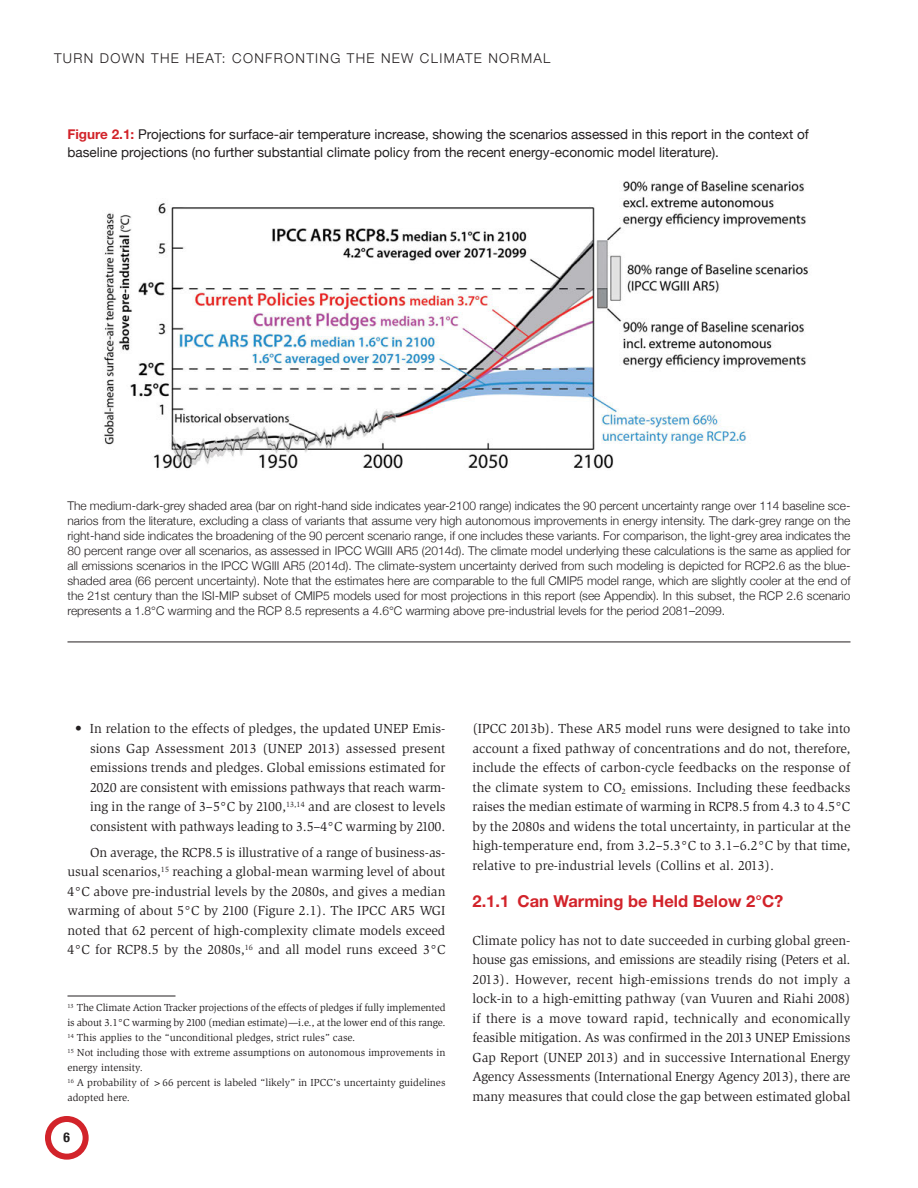
<style>
.page{position:relative;width:918px;height:1188px;background:#fff}
.page>*{position:absolute;margin:0;border:0;box-sizing:border-box;transform-origin:0 0}
.t1{font:700 16.5px "Helvetica Neue";color:#d2232a}
.t2{font:13.5px/19.5px "Slimbach";letter-spacing:-.005em;color:#231f20;text-align:justify}
.t3{font:13.5px/18px "Helvetica Neue";color:#231f20}
.t4{font:300 13.5px "Helvetica Neue";letter-spacing:.1em;color:#231f20}
.t5{font:700 condensed 13.5px "Helvetica Neue";color:#231f20}
.t6{font:300 12px/15px "Helvetica Neue";color:#231f20;text-align:justify}
.t7{font:10.5px/15px "Slimbach";color:#231f20}
.s1{font-weight:700;color:#d2232a}
</style>
<div class="page">
<div style="left:45px;top:1116px;width:44px;height:44px;border:6px solid #d2232a;border-radius:50%"></div>
<hr style="left:68px;top:996px;width:108px;height:1px;background:#231f20">
<img style="left:104px;top:180px;width:704px;height:289px">
<hr style="left:68px;top:642px;width:782px;height:1px;background:#231f20">
<p class="t4" style="left:54px;top:50px;width:498px">TURN DOWN THE HEAT: CONFRONTING THE NEW CLIMATE NORMAL</p>
<p class="t3" style="left:68px;top:125px;width:743px"><span class="s1">Figure 2.1:</span> Projections for surface-air temperature increase, showing the scenarios assessed in this report in the context of baseline projections (no further substantial climate policy from the recent energy-economic model literature).</p>
<p class="t6" style="left:68px;top:498px;width:785px">The medium-dark-grey shaded area (bar on right-hand side indicates year-2100 range) indicates the 90 percent uncertainty range over 114 baseline sce&shy;narios from the literature, excluding a class of variants that assume very high autonomous improvements in energy intensity. The dark-grey range on the right-hand side indicates the broadening of the 90 percent scenario range, if one includes these variants. For comparison, the light-grey area indicates the 80 percent range over all scenarios, as assessed in IPCC WGIII AR5 (2014d). The climate model underlying these calculations is the same as applied for all emissions scenarios in the IPCC WGIII AR5 (2014d). The climate-system uncertainty derived from such modeling is depicted for RCP2.6 as the blue&shy;shaded area (66 percent uncertainty). Note that the estimates here are comparable to the full CMIP5 model range, which are slightly cooler at the end of the 21st century than the ISI-MIP subset of CMIP5 models used for most projections in this report (see Appendix). In this subset, the RCP 2.6 scenario represents a 1.8°C warming and the RCP 8.5 represents a 4.6°C warming above pre-industrial levels for the period 2081–2099.</p>
<p class="t2" style="left:90px;top:720px;width:357px;text-indent:-15px">• In relation to the effects of pledges, the updated UNEP Emis&shy;sions Gap Assessment 2013 (UNEP 2013) assessed present emissions trends and pledges. Global emissions estimated for 2020 are consistent with emissions pathways that reach warm&shy;ing in the range of 3–5°C by 2100,<sup>13,14</sup> and are closest to levels consistent with pathways leading to 3.5–4°C warming by 2100.</p>
<p class="t2" style="left:67px;top:844px;width:380px;text-indent:23px">On average, the RCP8.5 is illustrative of a range of business-as&shy;usual scenarios,<sup>15</sup> reaching a global-mean warming level of about 4°C above pre-industrial levels by the 2080s, and gives a median warming of about 5°C by 2100 (Figure 2.1). The IPCC AR5 WGI noted that 62 percent of high-complexity climate models exceed 4°C for RCP8.5 by the 2080s,<sup>16</sup> and all model runs exceed 3°C</p>
<p class="t7" style="left:67px;top:1001px;width:380px"><sup>13</sup> The Climate Action Tracker projections of the effects of pledges if fully implemented is about 3.1°C warming by 2100 (median estimate)—i.e., at the lower end of this range.<br><sup>14</sup> This applies to the “unconditional pledges, strict rules” case.<br><sup>15</sup> Not including those with extreme assumptions on autonomous improvements in energy intensity.<br><sup>16</sup> A probability of &gt;66 percent is labeled “likely” in IPCC’s uncertainty guidelines adopted here.</p>
<p class="t5" style="left:64px;top:1129px;width:8px">6</p>
<p class="t2" style="left:472px;top:720px;width:380px">(IPCC 2013b). These AR5 model runs were designed to take into account a fixed pathway of concentrations and do not, therefore, include the effects of carbon-cycle feedbacks on the response of the climate system to CO<sub>2</sub> emissions. Including these feedbacks raises the median estimate of warming in RCP8.5 from 4.3 to 4.5°C by the 2080s and widens the total uncertainty, in particular at the high-temperature end, from 3.2–5.3°C to 3.1–6.2°C by that time, relative to pre-industrial levels (Collins et al. 2013).</p>
<p class="t1" style="left:472px;top:895px;width:312px">2.1.1 Can Warming be Held Below 2°C?</p>
<p class="t2" style="left:472px;top:931px;width:380px">Climate policy has not to date succeeded in curbing global green&shy;house gas emissions, and emissions are steadily rising (Peters et al.<br>2013). However, recent high-emissions trends do not imply a lock-in to a high-emitting pathway (van Vuuren and Riahi 2008) if there is a move toward rapid, technically and economically feasible mitigation. As was confirmed in the 2013 UNEP Emissions Gap Report (UNEP 2013) and in successive International Energy Agency Assessments (International Energy Agency 2013), there are many measures that could close the gap between estimated global</p>
</div>
